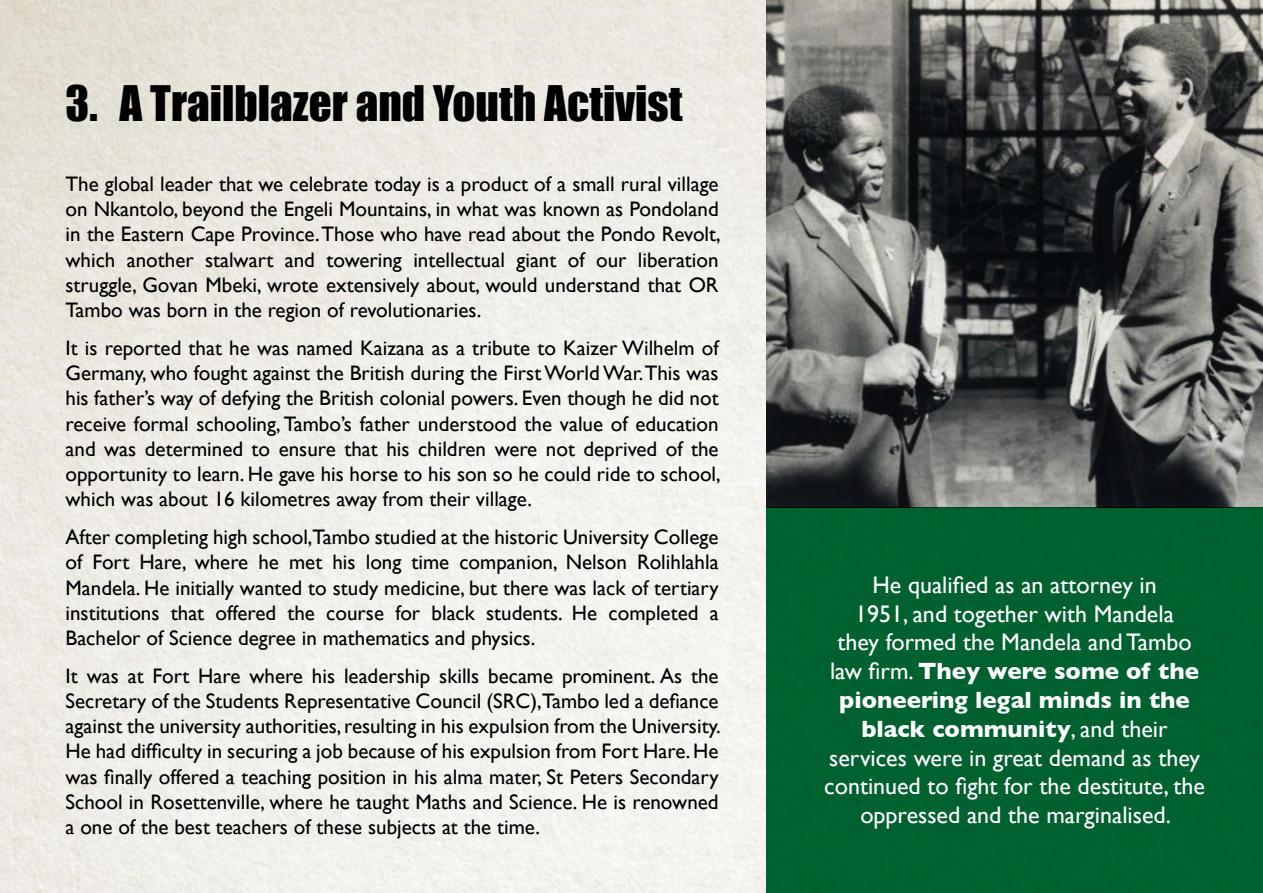
<style>
.page{position:relative;width:1263px;height:893px;background:#fff}
.page>*{position:absolute;margin:0;border:0;box-sizing:border-box;transform-origin:0 0}
.t1{font:45px "Impact";color:#000}
.t2{font:24px/28.8px "Gill Sans";color:#fff;text-align:center}
.t3{font:21px/25.2px "Gill Sans";color:#000;text-align:justify}
.s1{font-weight:700}
</style>
<div class="page">
<div style="left:766px;top:507px;width:497px;height:386px;background:#063"></div>
<img style="left:766px;top:0;width:497px;height:507px">
<h1 class="t1" style="left:66px;top:69px;width:618px">3. A Trailblazer and Youth Activist</h1>
<p class="t3" style="left:66px;top:171px;width:657px">The global leader that we celebrate today is a product of a small rural village on Nkantolo, beyond the Engeli Mountains, in what was known as Pondoland in the Eastern Cape Province. Those who have read about the Pondo Revolt, which another stalwart and towering intellectual giant of our liberation struggle, Govan Mbeki, wrote extensively about, would understand that OR Tambo was born in the region of revolutionaries.</p>
<p class="t3" style="left:66px;top:335px;width:657px">It is reported that he was named Kaizana as a tribute to Kaizer Wilhelm of Germany, who fought against the British during the First World War.This was his father’s way of defying the British colonial powers. Even though he did not receive formal schooling, Tambo’s father understood the value of education and was determined to ensure that his children were not deprived of the opportunity to learn. He gave his horse to his son so he could ride to school, which was about 16 kilometres away from their village.</p>
<p class="t3" style="left:66px;top:524px;width:655px">After completing high school,Tambo studied at the historic University College of Fort Hare, where he met his long time companion, Nelson Rolihlahla Mandela. He initially wanted to study medicine, but there was lack of tertiary institutions that offered the course for black students. He completed a Bachelor of Science degree in mathematics and physics.</p>
<p class="t3" style="left:66px;top:663px;width:657px">It was at Fort Hare where his leadership skills became prominent. As the Secretary of the Students Representative Council (SRC),Tambo led a defiance against the university authorities, resulting in his expulsion from the University.<br>He had difficulty in securing a job because of his expulsion from Fort Hare. He was finally offered a teaching position in his alma mater, St Peters Secondary School in Rosettenville, where he taught Maths and Science. He is renowned a one of the best teachers of these subjects at the time.</p>
<p class="t2" style="left:824px;top:570px;width:382px">He qualified as an attorney in<br>1951, and together with Mandela<br>they formed the Mandela and Tambo law firm. <span class="s1">They were some of the pioneering legal minds in the black community</span>, and their services were in great demand as they continued to fight for the destitute, the oppressed and the marginalised.</p>
</div>
